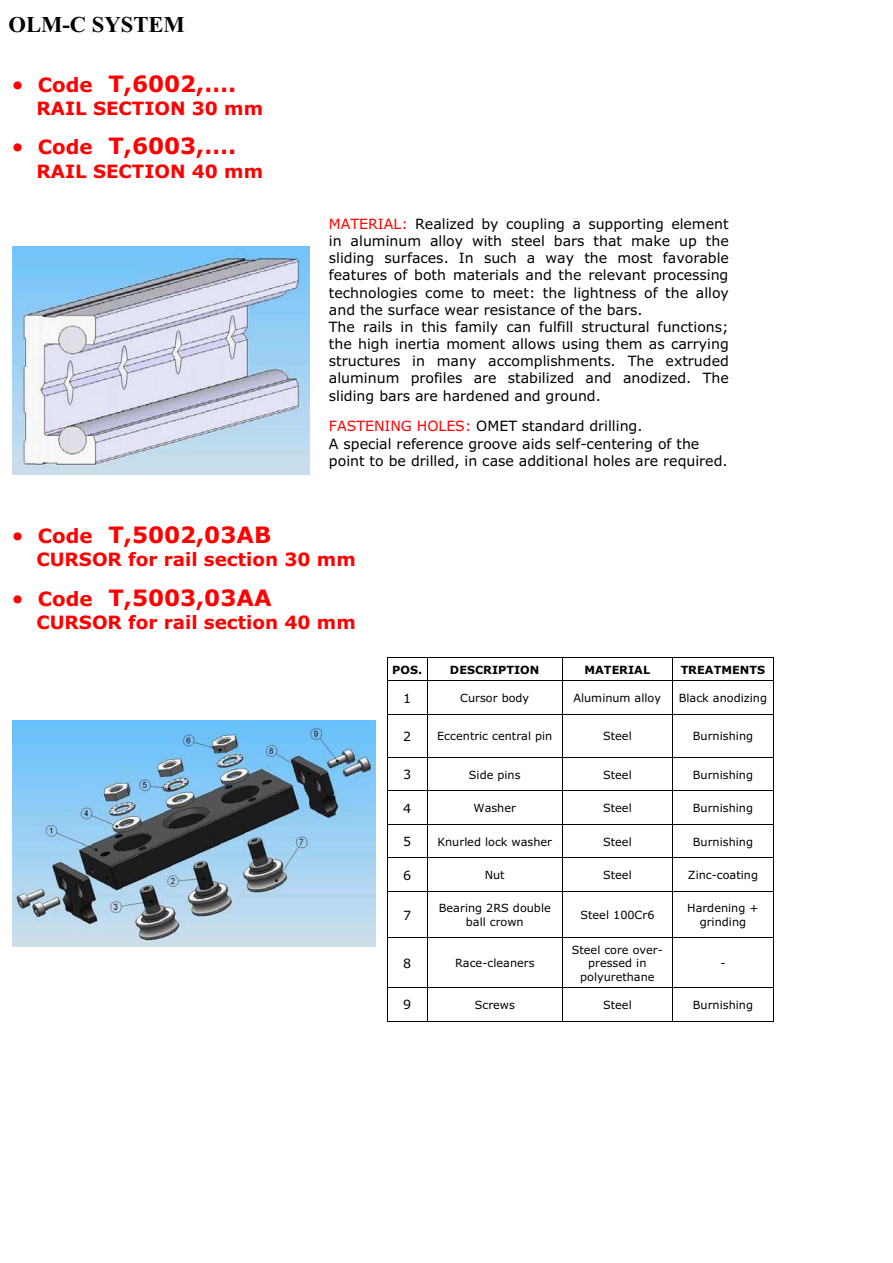
<style>
.page{position:relative;width:893px;height:1263px;background:#fff}
.page>*{position:absolute;margin:0;border:0;box-sizing:border-box;transform-origin:0 0}
.t1{font:700 22.65px "Verdana";color:#f00}
.t2{font:700 22.65px "Times New Roman";color:#000}
.t3{font:700 18.3px "Verdana";color:#f00}
.t4{font:14.1px/17.1px "Verdana";color:#000}
.t5{font:12.75px "Verdana";color:#000}
.t6{font:11.25px/13.6px "Verdana";color:#000;text-align:center}
.t7{font:700 11.25px "Verdana";color:#000}
.s1{font-size:19.8px}
.s2{color:#f00}
</style>
<div class="page">
<hr style="left:387px;top:657px;width:387px;height:1px;background:#000">
<svg style="left:387px;top:658px;width:1px;height:22px"></svg>
<svg style="left:427px;top:658px;width:1px;height:22px"></svg>
<svg style="left:562px;top:658px;width:1px;height:22px"></svg>
<svg style="left:672px;top:658px;width:1px;height:22px"></svg>
<svg style="left:773px;top:658px;width:1px;height:22px"></svg>
<hr style="left:387px;top:680px;width:387px;height:1px;background:#000">
<hr style="left:387px;top:681px;width:1px;height:33px;background:#000">
<hr style="left:427px;top:681px;width:1px;height:33px;background:#000">
<hr style="left:562px;top:681px;width:1px;height:33px;background:#000">
<hr style="left:672px;top:681px;width:1px;height:33px;background:#000">
<hr style="left:773px;top:681px;width:1px;height:33px;background:#000">
<hr style="left:387px;top:714px;width:387px;height:1px;background:#000">
<hr style="left:387px;top:715px;width:1px;height:42px;background:#000">
<hr style="left:427px;top:715px;width:1px;height:42px;background:#000">
<hr style="left:562px;top:715px;width:1px;height:42px;background:#000">
<hr style="left:672px;top:715px;width:1px;height:42px;background:#000">
<hr style="left:773px;top:715px;width:1px;height:42px;background:#000">
<hr style="left:387px;top:757px;width:387px;height:1px;background:#000">
<hr style="left:387px;top:757px;width:1px;height:33px;background:#000">
<hr style="left:427px;top:757px;width:1px;height:33px;background:#000">
<hr style="left:562px;top:757px;width:1px;height:33px;background:#000">
<hr style="left:672px;top:757px;width:1px;height:33px;background:#000">
<hr style="left:773px;top:757px;width:1px;height:33px;background:#000">
<hr style="left:387px;top:790px;width:387px;height:1px;background:#000">
<hr style="left:387px;top:791px;width:1px;height:33px;background:#000">
<hr style="left:427px;top:791px;width:1px;height:33px;background:#000">
<hr style="left:562px;top:791px;width:1px;height:33px;background:#000">
<hr style="left:672px;top:791px;width:1px;height:33px;background:#000">
<hr style="left:773px;top:791px;width:1px;height:33px;background:#000">
<hr style="left:387px;top:824px;width:387px;height:1px;background:#000">
<hr style="left:387px;top:824px;width:1px;height:33px;background:#000">
<hr style="left:427px;top:824px;width:1px;height:33px;background:#000">
<hr style="left:562px;top:824px;width:1px;height:33px;background:#000">
<hr style="left:672px;top:824px;width:1px;height:33px;background:#000">
<hr style="left:773px;top:824px;width:1px;height:33px;background:#000">
<hr style="left:387px;top:857px;width:387px;height:1px;background:#000">
<hr style="left:387px;top:858px;width:1px;height:33px;background:#000">
<hr style="left:427px;top:858px;width:1px;height:33px;background:#000">
<hr style="left:562px;top:858px;width:1px;height:33px;background:#000">
<hr style="left:672px;top:858px;width:1px;height:33px;background:#000">
<hr style="left:773px;top:858px;width:1px;height:33px;background:#000">
<hr style="left:387px;top:891px;width:387px;height:1px;background:#000">
<hr style="left:387px;top:892px;width:1px;height:45px;background:#000">
<hr style="left:427px;top:892px;width:1px;height:45px;background:#000">
<hr style="left:562px;top:892px;width:1px;height:45px;background:#000">
<hr style="left:672px;top:892px;width:1px;height:45px;background:#000">
<hr style="left:773px;top:892px;width:1px;height:45px;background:#000">
<hr style="left:387px;top:937px;width:387px;height:1px;background:#000">
<hr style="left:387px;top:938px;width:1px;height:49px;background:#000">
<hr style="left:427px;top:938px;width:1px;height:49px;background:#000">
<hr style="left:562px;top:938px;width:1px;height:49px;background:#000">
<hr style="left:672px;top:938px;width:1px;height:49px;background:#000">
<hr style="left:773px;top:938px;width:1px;height:49px;background:#000">
<hr style="left:387px;top:987px;width:387px;height:1px;background:#000">
<hr style="left:387px;top:988px;width:1px;height:33px;background:#000">
<hr style="left:387px;top:1021px;width:40px;height:1px;background:#000">
<hr style="left:427px;top:988px;width:1px;height:33px;background:#000">
<hr style="left:428px;top:1021px;width:134px;height:1px;background:#000">
<hr style="left:562px;top:988px;width:1px;height:33px;background:#000">
<hr style="left:563px;top:1021px;width:109px;height:1px;background:#000">
<hr style="left:672px;top:988px;width:1px;height:33px;background:#000">
<hr style="left:673px;top:1021px;width:100px;height:1px;background:#000">
<hr style="left:773px;top:988px;width:1px;height:33px;background:#000">
<img style="left:12px;top:247px;width:298px;height:227px">
<img style="left:12px;top:721px;width:364px;height:226px">
<h1 class="t2" style="left:9px;top:11px;width:178px">OLM-C SYSTEM</h1>
<h1 class="t1" style="left:13px;top:74px;width:225px">• <span class="s1">Code</span> T,6002,….</h1>
<p class="t3" style="left:37px;top:101px;width:228px">RAIL SECTION 30 mm</p>
<h1 class="t1" style="left:13px;top:137px;width:225px">• <span class="s1">Code</span> T,6003,….</h1>
<p class="t3" style="left:37px;top:164px;width:228px">RAIL SECTION 40 mm</p>
<p class="t4" style="left:329px;top:216px;width:402px"><span class="s2">MATERIAL:</span> Realized by coupling a supporting element in aluminum alloy with steel bars that make up the sliding surfaces. In such a way the most favorable features of both materials and the relevant processing technologies come to meet: the lightness of the alloy and the surface wear resistance of the bars.<br>The rails in this family can fulfill structural functions; the high inertia moment allows using them as carrying structures in many accomplishments. The extruded aluminum profiles are stabilized and anodized. The sliding bars are hardened and ground.</p>
<p class="t4" style="left:329px;top:419px;width:400px"><span class="s2">FASTENING HOLES:</span> OMET standard drilling.<br>A special reference groove aids self-centering of the point to be drilled, in case additional holes are required.</p>
<h1 class="t1" style="left:13px;top:526px;width:260px">• <span class="s1">Code</span> T,5002,03AB</h1>
<p class="t3" style="left:37px;top:552px;width:321px">CURSOR for rail section 30 mm</p>
<h1 class="t1" style="left:13px;top:588px;width:260px">• <span class="s1">Code</span> T,5003,03AA</h1>
<p class="t3" style="left:37px;top:615px;width:321px">CURSOR for rail section 40 mm</p>
<p class="t7" style="left:392px;top:665px;width:31px">POS.</p>
<p class="t7" style="left:450px;top:665px;width:91px">DESCRIPTION</p>
<p class="t7" style="left:584px;top:665px;width:67px">MATERIAL</p>
<p class="t7" style="left:681px;top:665px;width:86px">TREATMENTS</p>
<p class="t5" style="left:403px;top:693px;width:10px">1</p>
<p class="t6" style="left:460px;top:692px;width:70px">Cursor body</p>
<p class="t6" style="left:573px;top:692px;width:89px">Aluminum alloy</p>
<p class="t6" style="left:679px;top:692px;width:90px">Black anodizing</p>
<p class="t5" style="left:403px;top:731px;width:10px">2</p>
<p class="t6" style="left:437px;top:730px;width:117px">Eccentric central pin</p>
<p class="t6" style="left:603px;top:730px;width:30px">Steel</p>
<p class="t6" style="left:693px;top:730px;width:62px">Burnishing</p>
<p class="t5" style="left:403px;top:769px;width:10px">3</p>
<p class="t6" style="left:469px;top:768px;width:53px">Side pins</p>
<p class="t6" style="left:603px;top:768px;width:30px">Steel</p>
<p class="t6" style="left:693px;top:768px;width:62px">Burnishing</p>
<p class="t5" style="left:403px;top:803px;width:10px">4</p>
<p class="t6" style="left:474px;top:802px;width:44px">Washer</p>
<p class="t6" style="left:603px;top:802px;width:30px">Steel</p>
<p class="t6" style="left:693px;top:802px;width:62px">Burnishing</p>
<p class="t5" style="left:403px;top:836px;width:10px">5</p>
<p class="t6" style="left:437px;top:835px;width:116px">Knurled lock washer</p>
<p class="t6" style="left:603px;top:835px;width:30px">Steel</p>
<p class="t6" style="left:693px;top:835px;width:62px">Burnishing</p>
<p class="t5" style="left:403px;top:870px;width:10px">6</p>
<p class="t6" style="left:485px;top:869px;width:22px">Nut</p>
<p class="t6" style="left:603px;top:869px;width:30px">Steel</p>
<p class="t6" style="left:688px;top:869px;width:72px">Zinc-coating</p>
<p class="t5" style="left:403px;top:910px;width:10px">7</p>
<p class="t6" style="left:439px;top:902px;width:113px">Bearing 2RS double ball crown</p>
<p class="t6" style="left:580px;top:909px;width:76px">Steel 100Cr6</p>
<p class="t6" style="left:687px;top:902px;width:73px">Hardening + grinding</p>
<p class="t5" style="left:403px;top:958px;width:10px">8</p>
<p class="t6" style="left:455px;top:957px;width:81px">Race-cleaners</p>
<p class="t6" style="left:572px;top:943px;width:93px">Steel core over&shy;pressed in polyurethane</p>
<p class="t6" style="left:720px;top:957px;width:7px">-</p>
<p class="t5" style="left:403px;top:1000px;width:10px">9</p>
<p class="t6" style="left:475px;top:999px;width:42px">Screws</p>
<p class="t6" style="left:603px;top:999px;width:30px">Steel</p>
<p class="t6" style="left:693px;top:999px;width:62px">Burnishing</p>
</div>
